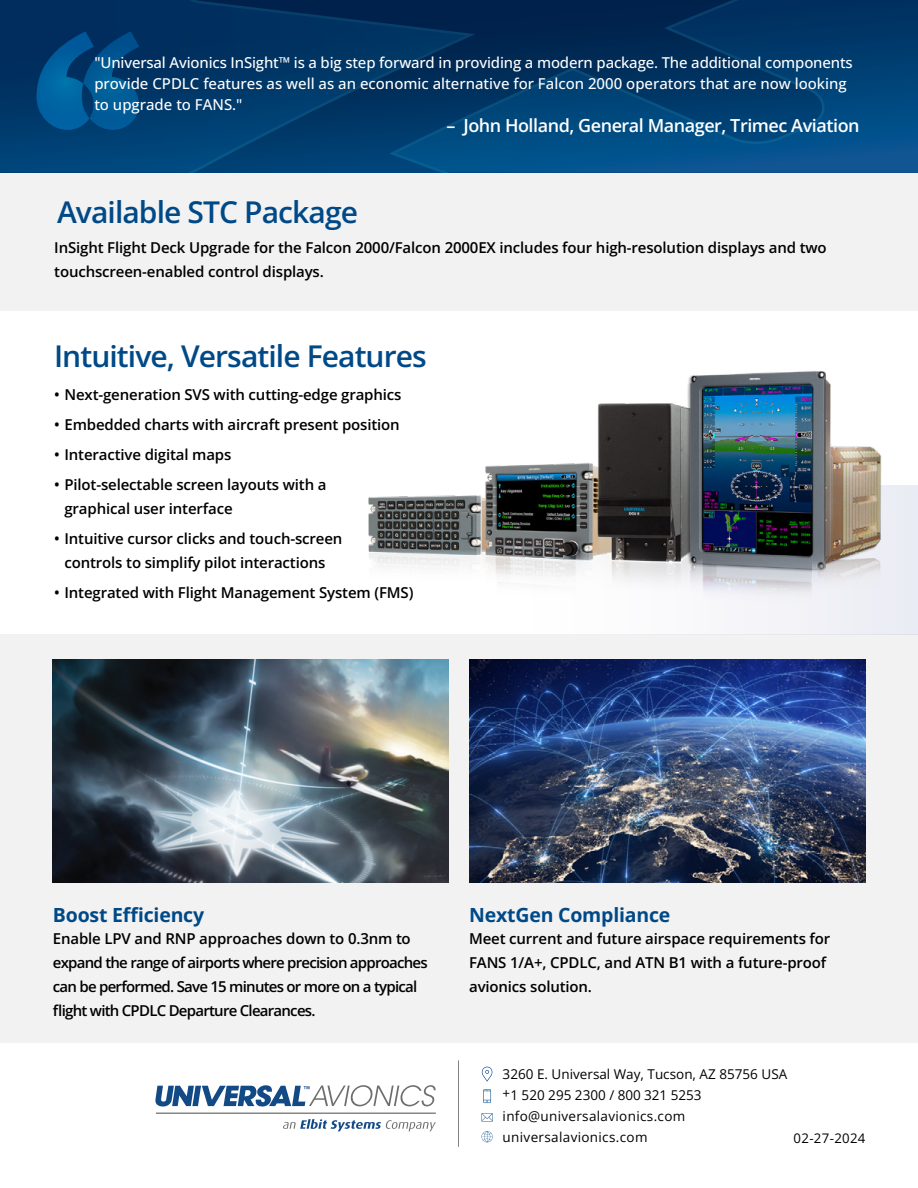
<style>
.page{position:relative;width:918px;height:1188px;background:#fff}
.page>*{position:absolute;margin:0;border:0;box-sizing:border-box;transform-origin:0 0}
.t1{font:600 30px "Open Sans";letter-spacing:-.03em;color:#004987}
.t2{font:700 19.5px "Open Sans";letter-spacing:-.01em;color:#004987}
.t3{font:600 18px "Open Sans";letter-spacing:-.025em;color:#fff}
.t4{font:600 15px/24px "Open Sans";letter-spacing:-.01em;color:#000}
.t5{font:500 15px/21px "Open Sans";color:#fff}
.t6{font:600 15px/24px "Open Sans";letter-spacing:-.05em;color:#000}
.t7{font:13.5px/21px "Open Sans";letter-spacing:.01em;color:#000}
.t8{font:13.2px "Open Sans";letter-spacing:.025em;color:#000}
</style>
<div class="page">
<div style="left:0;top:172px;width:918px;height:139px;background:#f2f2f3"></div>
<div style="left:472px;top:485px;width:446px;height:149px;background:linear-gradient(to right,#fff,#ecedf4)"></div>
<svg style="left:0;top:0;width:918px;height:172px;background:#003a6b"></svg>
<img style="left:368px;top:371px;width:543px;height:260px">
<svg style="left:37px;top:31px;width:102px;height:99px;background:#004e87"></svg>
<svg style="left:283px;top:1119px;width:153px;height:12px"></svg>
<hr style="left:156px;top:1113px;width:280px;height:1px;background:#6e6e6e">
<svg style="left:155px;top:1085px;width:281px;height:22px"></svg>
<hr style="left:458px;top:1060px;width:1px;height:87px;background:#808285">
<svg style="left:483px;top:1089px;width:8px;height:14px"></svg>
<svg style="left:481px;top:1067px;width:12px;height:15px"></svg>
<svg style="left:481px;top:1113px;width:12px;height:8px"></svg>
<svg style="left:482px;top:1131px;width:11px;height:11px"></svg>
<div style="left:0;top:634px;width:918px;height:409px;background:#f2f2f3"></div>
<img style="left:470px;top:659px;width:396px;height:223px">
<img style="left:53px;top:659px;width:396px;height:223px">
<p class="t5" style="left:94px;top:51px;width:760px">"Universal Avionics InSight™ is a big step forward in providing a modern package. The additional components provide CPDLC features as well as an economic alternative for Falcon 2000 operators that are now looking to upgrade to FANS."</p>
<p class="t3" style="left:446px;top:113px;width:415px">– John Holland, General Manager, Trimec Aviation</p>
<h1 class="t1" style="left:57px;top:191px;width:303px">Available STC Package</h1>
<p class="t4" style="left:54px;top:235px;width:774px">InSight Flight Deck Upgrade for the Falcon 2000/Falcon 2000EX includes four high-resolution displays and two touchscreen-enabled control displays.</p>
<h1 class="t1" style="left:54px;top:335px;width:374px">Intuitive, Versatile Features</h1>
<p class="t4" style="left:54px;top:382px;width:349px">• Next-generation SVS with cutting-edge graphics</p>
<p class="t4" style="left:54px;top:412px;width:347px">• Embedded charts with aircraft present position</p>
<p class="t4" style="left:54px;top:442px;width:179px">• Interactive digital maps</p>
<p class="t4" style="left:64px;top:472px;width:264px;text-indent:-10px">• Pilot-selectable screen layouts with a graphical user interface</p>
<p class="t4" style="left:54px;top:526px;width:290px;text-align:center">• Intuitive cursor clicks and touch-screen controls to simplify pilot interactions</p>
<p class="t4" style="left:54px;top:580px;width:361px">• Integrated with Flight Management System (FMS)</p>
<h2 class="t2" style="left:53px;top:901px;width:153px">Boost Efficiency</h2>
<p class="t6" style="left:53px;top:926px;width:376px">Enable LPV and RNP approaches down to 0.3nm to expand the range of airports where precision approaches can be performed. Save 15 minutes or more on a typical flight with CPDLC Departure Clearances.</p>
<h2 class="t2" style="left:469px;top:901px;width:203px">NextGen Compliance</h2>
<p class="t4" style="left:469px;top:926px;width:363px">Meet current and future airspace requirements for<br>FANS 1/A+, CPDLC, and ATN B1 with a future-proof avionics solution.</p>
<p class="t7" style="left:503px;top:1063px;width:286px">3260 E. Universal Way, Tucson, AZ 85756 USA +1 520 295 2300 / 800 321 5253 info@universalavionics.com universalavionics.com</p>
<p class="t8" style="left:794px;top:1129px;width:73px">02-27-2024</p>
</div>
